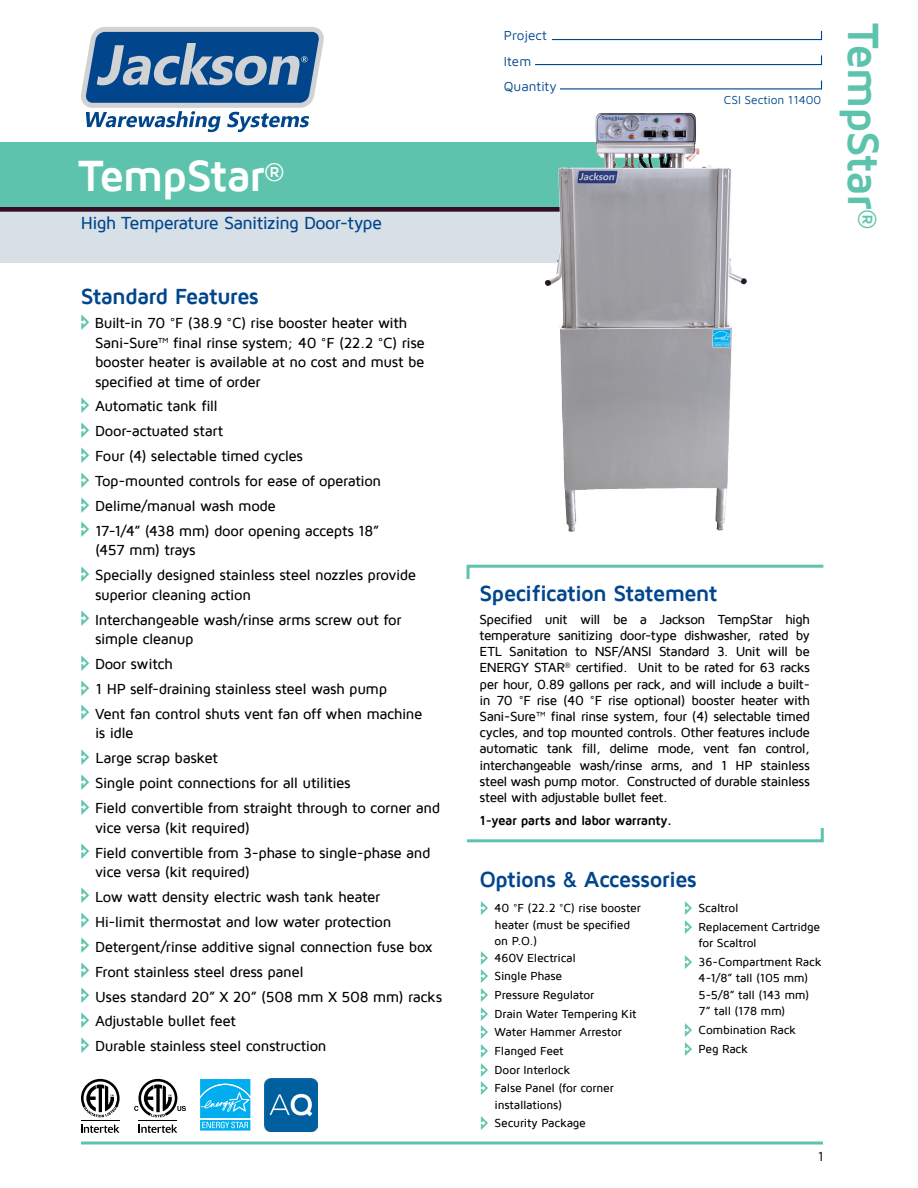
<style>
.page{position:relative;width:918px;height:1188px;background:#fff}
.page>*{position:absolute;margin:0;border:0;box-sizing:border-box;transform-origin:0 0}
.t1{font:700 45px "Maven Pro";letter-spacing:-.05em;color:#fff}
.t2{font:700 45px "Maven Pro";letter-spacing:-.05em;color:#5dc3ad}
.t3{font:700 22.5px "Maven Pro";letter-spacing:-.04em;color:#01468c}
.t4{font:500 18px "Maven Pro";letter-spacing:-.04em;color:#01468c}
.t5{font:500 15px/24.9px "Maven Pro";letter-spacing:-.03em;color:#000}
.t6{font:500 13.5px/16.2px "Maven Pro";letter-spacing:-.04em;color:#000;text-align:justify}
.t7{font:700 13.5px "Maven Pro";letter-spacing:-.035em;color:#000}
.t8{font:13.5px/25.5px "Maven Pro";color:#01468c}
.t9{font:500 13.5px "Maven Pro";color:#231f20}
.t10{font:500 12px/18.6px "Maven Pro";letter-spacing:-.02em;color:#000}
.t11{font:12px "Maven Pro";color:#01498e}
</style>
<div class="page">
<div style="left:0;top:189px;width:670px;height:73px;background:#d7dfe7"></div>
<div style="left:0;top:206px;width:669px;height:6px;background:#360e21"></div>
<svg style="left:81px;top:27px;width:243px;height:105px"></svg>
<svg style="left:535px;top:55px;width:288px;height:11px"></svg>
<svg style="left:551px;top:30px;width:272px;height:11px"></svg>
<svg style="left:560px;top:80px;width:263px;height:10px"></svg>
<div style="left:0;top:142px;width:670px;height:65px;background:#5dc3ad"></div>
<hr style="left:81px;top:1142px;width:742px;height:3px;background:#5dc3ad">
<svg style="left:466px;top:564px;width:358px;height:15px"></svg>
<svg style="left:466px;top:828px;width:358px;height:15px"></svg>
<img style="left:454px;top:112px;width:293px;height:420px">
<svg style="left:200px;top:1079px;width:51px;height:52px;background:#32bdf1"></svg>
<svg style="left:138px;top:1125px;width:39px;height:8px"></svg>
<hr style="left:138px;top:1120px;width:39px;height:1px;background:#000">
<svg style="left:134px;top:1079px;width:52px;height:38px"></svg>
<svg style="left:81px;top:1125px;width:39px;height:8px"></svg>
<hr style="left:81px;top:1120px;width:39px;height:1px;background:#000">
<svg style="left:81px;top:1079px;width:39px;height:39px"></svg>
<img style="left:265px;top:1079px;width:53px;height:53px">
<h1 class="t1" style="left:78px;top:152px;width:208px">TempStar<sup>®</sup></h1>
<p class="t4" style="left:81px;top:214px;width:303px">High Temperature Sanitizing Door-type</p>
<h2 class="t3" style="left:81px;top:284px;width:180px">Standard Features</h2>
<p class="t5" style="left:95px;top:313px;width:332px;line-height:19.5px">Built-in 70 °F (38.9 °C) rise booster heater with Sani-Sure™ final rinse system; 40 °F (22.2 °C) rise booster heater is available at no cost and must be specified at time of order</p>
<p class="t5" style="left:95px;top:394px;width:288px">Automatic tank fill<br>Door-actuated start<br>Four (4) selectable timed cycles<br>Top-mounted controls for ease of operation<br>Delime/manual wash mode<br>17-1/4” (438 mm) door opening accepts 18”</p>
<p class="t5" style="left:95px;top:538px;width:323px">(457 mm) trays<br>Specially designed stainless steel nozzles provide</p>
<p class="t5" style="left:95px;top:582px;width:308px">superior cleaning action<br>Interchangeable wash/rinse arms screw out for</p>
<p class="t5" style="left:95px;top:627px;width:329px">simple cleanup<br>Door switch<br>1 HP self-draining stainless steel wash pump<br>Vent fan control shuts vent fan off when machine</p>
<p class="t5" style="left:95px;top:721px;width:347px">is idle<br>Large scrap basket<br>Single point connections for all utilities<br>Field convertible from straight through to corner and</p>
<p class="t5" style="left:95px;top:815px;width:337px">vice versa (kit required)<br>Field convertible from 3-phase to single-phase and</p>
<p class="t5" style="left:95px;top:860px;width:349px">vice versa (kit required)<br>Low watt density electric wash tank heater<br>Hi-limit thermostat and low water protection Detergent/rinse additive signal connection fuse box Front stainless steel dress panel<br>Uses standard 20” X 20” (508 mm X 508 mm) racks Adjustable bullet feet<br>Durable stainless steel construction</p>
<p class="t8" style="left:504px;top:22px;width:55px">Project<br>Item<br>Quantity</p>
<p class="t11" style="left:724px;top:92px;width:99px">CSI Section 11400</p>
<h1 class="t2" style="left:887px;top:23px;width:208px;rotate:90deg">TempStar<sup>®</sup></h1>
<h2 class="t3" style="left:480px;top:581px;width:240px">Specification Statement</h2>
<p class="t6" style="left:480px;top:611px;width:332px">Specified unit will be a Jackson TempStar high temperature sanitizing door-type dishwasher, rated by ETL Sanitation to NSF/ANSI Standard 3. Unit will be ENERGY STAR<sup>®</sup> certified. Unit to be rated for 63 racks per hour, 0.89 gallons per rack, and will include a built&shy;in 70 °F rise (40 °F rise optional) booster heater with Sani-Sure™ final rinse system, four (4) selectable timed cycles, and top mounted controls. Other features include automatic tank fill, delime mode, vent fan control, interchangeable wash/rinse arms, and 1 HP stainless steel wash pump motor. Constructed of durable stainless steel with adjustable bullet feet.</p>
<p class="t7" style="left:480px;top:813px;width:194px">1-year parts and labor warranty.</p>
<h2 class="t3" style="left:480px;top:868px;width:219px">Options &amp; Accessories</h2>
<p class="t10" style="left:495px;top:900px;width:148px;line-height:16.5px">40 °F (22.2 °C) rise booster heater (must be specified on P.O.)<br>460V Electrical</p>
<p class="t10" style="left:495px;top:967px;width:144px">Single Phase<br>Pressure Regulator<br>Drain Water Tempering Kit<br>Water Hammer Arrestor<br>Flanged Feet<br>Door Interlock<br>False Panel (for corner</p>
<p class="t10" style="left:495px;top:1096px;width:93px">installations)<br>Security Package</p>
<p class="t10" style="left:699px;top:899px;width:123px">Scaltrol<br>Replacement Cartridge</p>
<p class="t10" style="left:699px;top:934px;width:125px">for Scaltrol<br>36-Compartment Rack</p>
<p class="t10" style="left:699px;top:970px;width:112px;line-height:16.5px;text-align:justify">4-1/8” tall (105 mm)<br>5-5/8” tall (143 mm)<br>7” tall (178 mm)</p>
<p class="t10" style="left:699px;top:1021px;width:99px">Combination Rack<br>Peg Rack</p>
<p class="t9" style="left:818px;top:1149px;width:8px">1</p>
</div>
